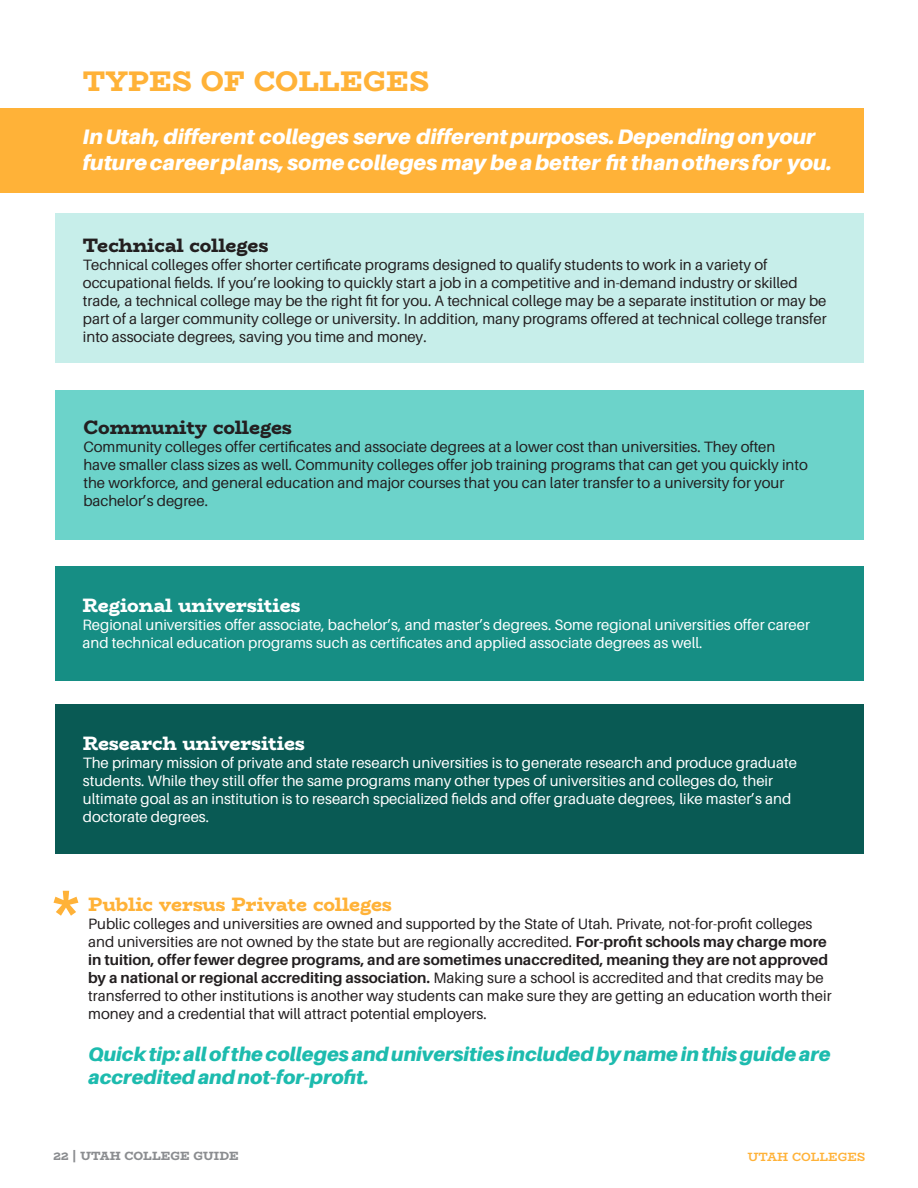
<style>
.page{position:relative;width:918px;height:1188px;background:#fff}
.page>*{position:absolute;margin:0;border:0;box-sizing:border-box;transform-origin:0 0}
.Subheader_-_black{font:800 28.5px "Bio Rhyme";color:#ffb238}
.Body_Copy_-_black{font:italic 900 21px/25.2px "Aileron";color:#fff}
.Small_subheading{font:italic 900 19.5px/23.4px "Aileron";color:#1dbbae}
.Subhead2__no_caps__s{font:800 19.5px "Bio Rhyme";color:#fff}
.Subhead2__no_caps__s-2{font:800 19.5px "Bio Rhyme";color:#231f20}
.Subhead2__no_caps__s-3{font:800 19.5px "Bio Rhyme";letter-spacing:-.005em;color:#ffb238}
.Body_Copy_-_black-2{font:15px/18px "Aileron";color:#231f20}
.Body_Copy_-_black-3{font:15px/18px "Aileron";color:#fff}
.t1{font:800 12px "Bio Rhyme";color:#8b8d90}
.t2{font:700 12px "Bio Rhyme";color:#ffb238}
.s1{font-weight:700}
</style>
<div class="page">
<div style="left:0;top:108px;width:864px;height:85px;background:#ffb238"></div>
<div style="left:56px;top:213px;width:808px;height:150px;background:#c7eeea"></div>
<div style="left:56px;top:390px;width:808px;height:150px;background:#6cd3ca"></div>
<div style="left:56px;top:704px;width:808px;height:150px;background:#095a54"></div>
<div style="left:56px;top:566px;width:808px;height:115px;background:#168e84"></div>
<svg style="left:54px;top:891px;width:24px;height:25px"></svg>
<p class="Subheader_-_black" style="left:83px;top:59px;width:348px">TYPES OF COLLEGES</p>
<p class="Body_Copy_-_black" style="left:83px;top:124px;width:751px">In Utah, different colleges serve different purposes. Depending on your future career plans, some colleges may be a better fit than others for you.</p>
<p class="Subhead2__no_caps__s-2" style="left:83px;top:230px;width:187px">Technical colleges</p>
<p class="Body_Copy_-_black-2" style="left:83px;top:256px;width:745px">Technical colleges offer shorter certificate programs designed to qualify students to work in a variety of occupational fields. If you’re looking to quickly start a job in a competitive and in-demand industry or skilled trade, a technical college may be the right fit for you. A technical college may be a separate institution or may be part of a larger community college or university. In addition, many programs offered at technical college transfer into associate degrees, saving you time and money.</p>
<p class="Subhead2__no_caps__s-2" style="left:83px;top:413px;width:210px">Community colleges</p>
<p class="Body_Copy_-_black-2" style="left:83px;top:438px;width:726px">Community colleges offer certificates and associate degrees at a lower cost than universities. They often have smaller class sizes as well. Community colleges offer job training programs that can get you quickly into the workforce, and general education and major courses that you can later transfer to a university for your bachelor’s degree.</p>
<p class="Subhead2__no_caps__s" style="left:83px;top:591px;width:219px">Regional universities</p>
<p class="Body_Copy_-_black-3" style="left:83px;top:616px;width:729px">Regional universities offer associate, bachelor’s, and master’s degrees. Some regional universities offer career and technical education programs such as certificates and applied associate degrees as well.</p>
<p class="Subhead2__no_caps__s" style="left:83px;top:728px;width:223px">Research universities</p>
<p class="Body_Copy_-_black-3" style="left:83px;top:754px;width:716px">The primary mission of private and state research universities is to generate research and produce graduate students. While they still offer the same programs many other types of universities and colleges do, their ultimate goal as an institution is to research specialized fields and offer graduate degrees, like master’s and doctorate degrees.</p>
<p class="Subhead2__no_caps__s-3" style="left:88px;top:889px;width:305px">Public versus Private colleges</p>
<p class="Body_Copy_-_black-2" style="left:88px;top:915px;width:745px">Public colleges and universities are owned and supported by the State of Utah. Private, not-for-profit colleges and universities are not owned by the state but are regionally accredited. <span class="s1">For-profit schools may charge more in tuition, offer fewer degree programs, and are sometimes unaccredited, meaning they are not approved by a national or regional accrediting association.</span> Making sure a school is accredited and that credits may be transferred to other institutions is another way students can make sure they are getting an education worth their money and a credential that will attract potential employers.</p>
<p class="Small_subheading" style="left:88px;top:1042px;width:744px">Quick tip: all of the colleges and universities included by name in this guide are accredited and not-for-profit.</p>
<p class="t1" style="left:54px;top:1147px;width:187px">22 | UTAH COLLEGE GUIDE</p>
<p class="t2" style="left:748px;top:1147px;width:119px">UTAH COLLEGES</p>
</div>
